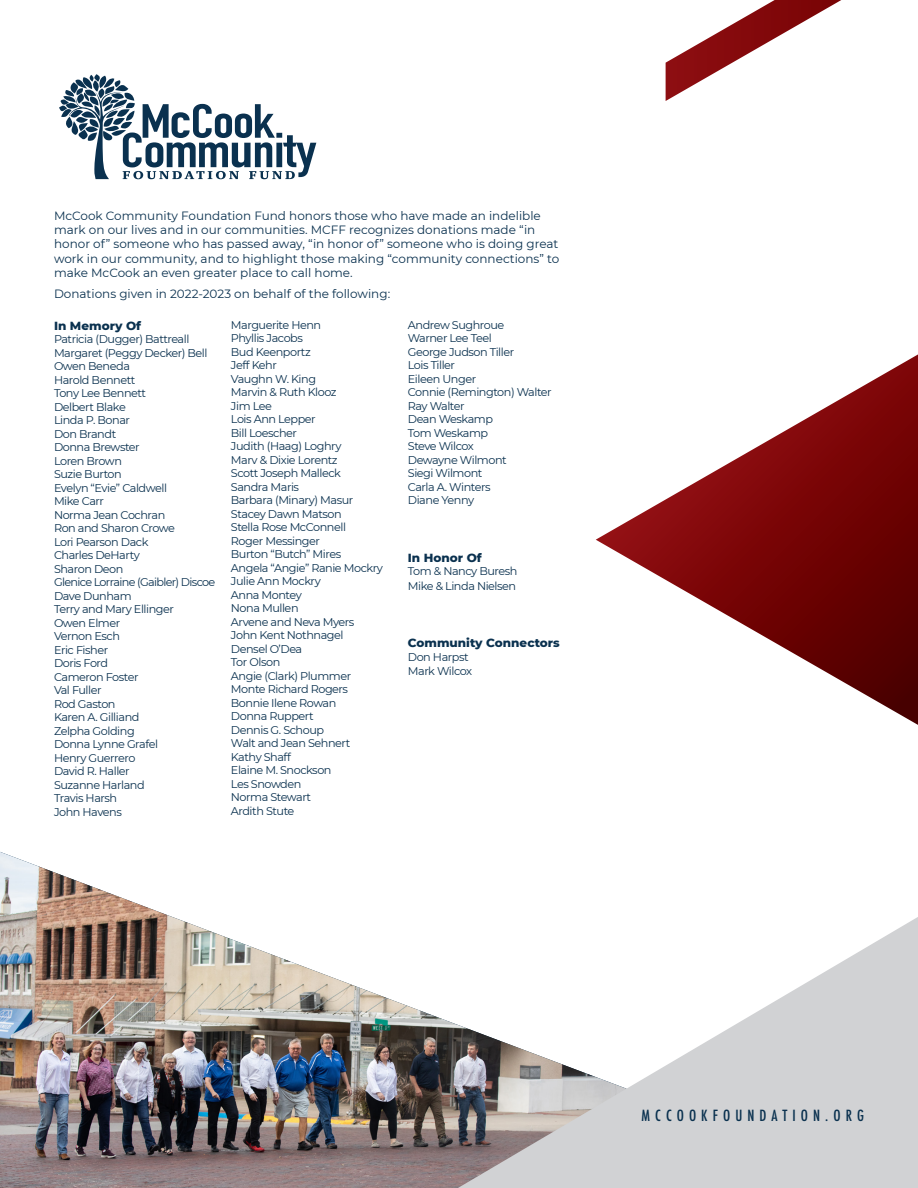
<style>
.page{position:relative;width:918px;height:1188px;background:#fff}
.page>*{position:absolute;margin:0;border:0;box-sizing:border-box;transform-origin:0 0}
.t1{font:500 condensed 15px "Futura";letter-spacing:.34em;color:#0a314f}
.t2{font:12px/14.4px "Montserrat";color:#0a314f}
.t3{font:800 12px "Montserrat";color:#0a314f}
.t4{font:11.25px "Montserrat";letter-spacing:-.04em;color:#0a314f}
.t5{font:11.25px "Montserrat";letter-spacing:-.06em;color:#0a314f}
</style>
<div class="page">
<img style="left:0;top:852px;width:458px;height:336px">
<svg style="left:458px;top:917px;width:460px;height:271px;fill:#d1d2d4"></svg>
<svg style="left:666px;top:0;width:175px;height:101px"></svg>
<svg style="left:596px;top:354px;width:322px;height:371px"></svg>
<svg style="left:59px;top:74px;width:257px;height:105px"></svg>
<p class="t2" style="left:54px;top:208px;width:507px">McCook Community Foundation Fund honors those who have made an indelible mark on our lives and in our communities. MCFF recognizes donations made “in honor of” someone who has passed away, “in honor of” someone who is doing great work in our community, and to highlight those making “community connections” to make McCook an even greater place to call home.</p>
<p class="t2" style="left:54px;top:286px;width:338px">Donations given in 2022-2023 on behalf of the following:</p>
<p class="t3" style="left:54px;top:316px;width:89px">In Memory Of</p>
<p class="t4" style="left:54px;top:331px;width:137px">Patricia (Dugger) Battreall</p>
<p class="t4" style="left:54px;top:345px;width:155px">Margaret (Peggy Decker) Bell</p>
<p class="t4" style="left:54px;top:358px;width:77px">Owen Beneda</p>
<p class="t4" style="left:54px;top:372px;width:83px">Harold Bennett</p>
<p class="t4" style="left:54px;top:385px;width:94px">Tony Lee Bennett</p>
<p class="t4" style="left:54px;top:399px;width:73px">Delbert Blake</p>
<p class="t4" style="left:54px;top:412px;width:78px">Linda P. Bonar</p>
<p class="t4" style="left:54px;top:426px;width:64px">Don Brandt</p>
<p class="t4" style="left:54px;top:439px;width:87px">Donna Brewster</p>
<p class="t4" style="left:54px;top:453px;width:70px">Loren Brown</p>
<p class="t4" style="left:54px;top:466px;width:69px">Suzie Burton</p>
<p class="t4" style="left:54px;top:480px;width:115px">Evelyn “Evie” Caldwell</p>
<p class="t4" style="left:54px;top:493px;width:52px">Mike Carr</p>
<p class="t4" style="left:54px;top:507px;width:113px">Norma Jean Cochran</p>
<p class="t4" style="left:54px;top:520px;width:123px">Ron and Sharon Crowe</p>
<p class="t4" style="left:54px;top:534px;width:96px">Lori Pearson Dack</p>
<p class="t4" style="left:54px;top:547px;width:87px">Charles DeHarty</p>
<p class="t4" style="left:54px;top:561px;width:71px">Sharon Deon</p>
<p class="t5" style="left:54px;top:574px;width:163px">Glenice Lorraine (Gaibler) Discoe</p>
<p class="t4" style="left:54px;top:588px;width:79px">Dave Dunham</p>
<p class="t4" style="left:54px;top:601px;width:122px">Terry and Mary Ellinger</p>
<p class="t4" style="left:54px;top:615px;width:68px">Owen Elmer</p>
<p class="t4" style="left:54px;top:628px;width:68px">Vernon Esch</p>
<p class="t4" style="left:54px;top:642px;width:56px">Eric Fisher</p>
<p class="t4" style="left:54px;top:655px;width:56px">Doris Ford</p>
<p class="t4" style="left:54px;top:669px;width:86px">Cameron Foster</p>
<p class="t4" style="left:54px;top:682px;width:49px">Val Fuller</p>
<p class="t4" style="left:54px;top:696px;width:63px">Rod Gaston</p>
<p class="t4" style="left:54px;top:709px;width:87px">Karen A. Gilliand</p>
<p class="t4" style="left:54px;top:723px;width:82px">Zelpha Golding</p>
<p class="t4" style="left:54px;top:736px;width:106px">Donna Lynne Grafel</p>
<p class="t4" style="left:54px;top:750px;width:83px">Henry Guerrero</p>
<p class="t4" style="left:54px;top:763px;width:77px">David R. Haller</p>
<p class="t4" style="left:54px;top:777px;width:92px">Suzanne Harland</p>
<p class="t4" style="left:54px;top:790px;width:65px">Travis Harsh</p>
<p class="t4" style="left:54px;top:804px;width:69px">John Havens</p>
<p class="t4" style="left:231px;top:317px;width:92px">Marguerite Henn</p>
<p class="t4" style="left:231px;top:331px;width:74px">Phyllis Jacobs</p>
<p class="t4" style="left:231px;top:344px;width:81px">Bud Keenportz</p>
<p class="t4" style="left:231px;top:358px;width:48px">Jeff Kehr</p>
<p class="t4" style="left:231px;top:371px;width:87px">Vaughn W. King</p>
<p class="t4" style="left:231px;top:385px;width:107px">Marvin &amp; Ruth Klooz</p>
<p class="t4" style="left:231px;top:398px;width:42px">Jim Lee</p>
<p class="t4" style="left:231px;top:412px;width:86px">Lois Ann Lepper</p>
<p class="t4" style="left:231px;top:425px;width:68px">Bill Loescher</p>
<p class="t4" style="left:231px;top:439px;width:112px">Judith (Haag) Loghry</p>
<p class="t4" style="left:231px;top:452px;width:108px">Marv &amp; Dixie Lorentz</p>
<p class="t4" style="left:231px;top:466px;width:111px">Scott Joseph Malleck</p>
<p class="t4" style="left:231px;top:479px;width:70px">Sandra Maris</p>
<p class="t4" style="left:231px;top:493px;width:124px">Barbara (Minary) Masur</p>
<p class="t4" style="left:231px;top:506px;width:112px">Stacey Dawn Matson</p>
<p class="t4" style="left:231px;top:520px;width:117px">Stella Rose McConnell</p>
<p class="t4" style="left:231px;top:533px;width:91px">Roger Messinger</p>
<p class="t4" style="left:231px;top:547px;width:112px">Burton “Butch” Mires</p>
<p class="t4" style="left:231px;top:560px;width:154px">Angela “Angie” Ranie Mockry</p>
<p class="t4" style="left:231px;top:574px;width:91px">Julie Ann Mockry</p>
<p class="t4" style="left:231px;top:587px;width:72px">Anna Montey</p>
<p class="t4" style="left:231px;top:601px;width:69px">Nona Mullen</p>
<p class="t4" style="left:231px;top:614px;width:125px">Arvene and Neva Myers</p>
<p class="t4" style="left:231px;top:628px;width:114px">John Kent Nothnagel</p>
<p class="t4" style="left:231px;top:641px;width:73px">Densel O’Dea</p>
<p class="t4" style="left:231px;top:655px;width:51px">Tor Olson</p>
<p class="t4" style="left:231px;top:668px;width:122px">Angie (Clark) Plummer</p>
<p class="t4" style="left:231px;top:682px;width:119px">Monte Richard Rogers</p>
<p class="t4" style="left:231px;top:695px;width:107px">Bonnie Ilene Rowan</p>
<p class="t4" style="left:231px;top:709px;width:84px">Donna Ruppert</p>
<p class="t4" style="left:231px;top:722px;width:95px">Dennis G. Schoup</p>
<p class="t4" style="left:231px;top:736px;width:121px">Walt and Jean Sehnert</p>
<p class="t4" style="left:231px;top:749px;width:61px">Kathy Shaff</p>
<p class="t4" style="left:231px;top:763px;width:102px">Elaine M. Snockson</p>
<p class="t4" style="left:231px;top:776px;width:72px">Les Snowden</p>
<p class="t4" style="left:231px;top:790px;width:82px">Norma Stewart</p>
<p class="t4" style="left:231px;top:803px;width:65px">Ardith Stute</p>
<p class="t4" style="left:408px;top:317px;width:98px">Andrew Sughroue</p>
<p class="t4" style="left:408px;top:331px;width:86px">Warner Lee Teel</p>
<p class="t4" style="left:408px;top:344px;width:108px">George Judson Tiller</p>
<p class="t4" style="left:408px;top:358px;width:49px">Lois Tiller</p>
<p class="t4" style="left:408px;top:371px;width:70px">Eileen Unger</p>
<p class="t4" style="left:408px;top:385px;width:145px">Connie (Remington) Walter</p>
<p class="t4" style="left:408px;top:398px;width:58px">Ray Walter</p>
<p class="t4" style="left:408px;top:412px;width:87px">Dean Weskamp</p>
<p class="t4" style="left:408px;top:425px;width:82px">Tom Weskamp</p>
<p class="t4" style="left:408px;top:439px;width:68px">Steve Wilcox</p>
<p class="t4" style="left:408px;top:452px;width:100px">Dewayne Wilmont</p>
<p class="t4" style="left:408px;top:466px;width:76px">Siegi Wilmont</p>
<p class="t4" style="left:408px;top:479px;width:84px">Carla A. Winters</p>
<p class="t4" style="left:408px;top:493px;width:68px">Diane Yenny</p>
<p class="t3" style="left:408px;top:549px;width:75px">In Honor Of</p>
<p class="t4" style="left:408px;top:564px;width:111px">Tom &amp; Nancy Buresh</p>
<p class="t4" style="left:408px;top:578px;width:110px">Mike &amp; Linda Nielsen</p>
<p class="t3" style="left:408px;top:634px;width:153px">Community Connectors</p>
<p class="t4" style="left:408px;top:649px;width:62px">Don Harpst</p>
<p class="t4" style="left:408px;top:664px;width:66px">Mark Wilcox</p>
<p class="t1" style="left:642px;top:1106px;width:224px">MCCOOKFOUNDATION.ORG</p>
</div>
